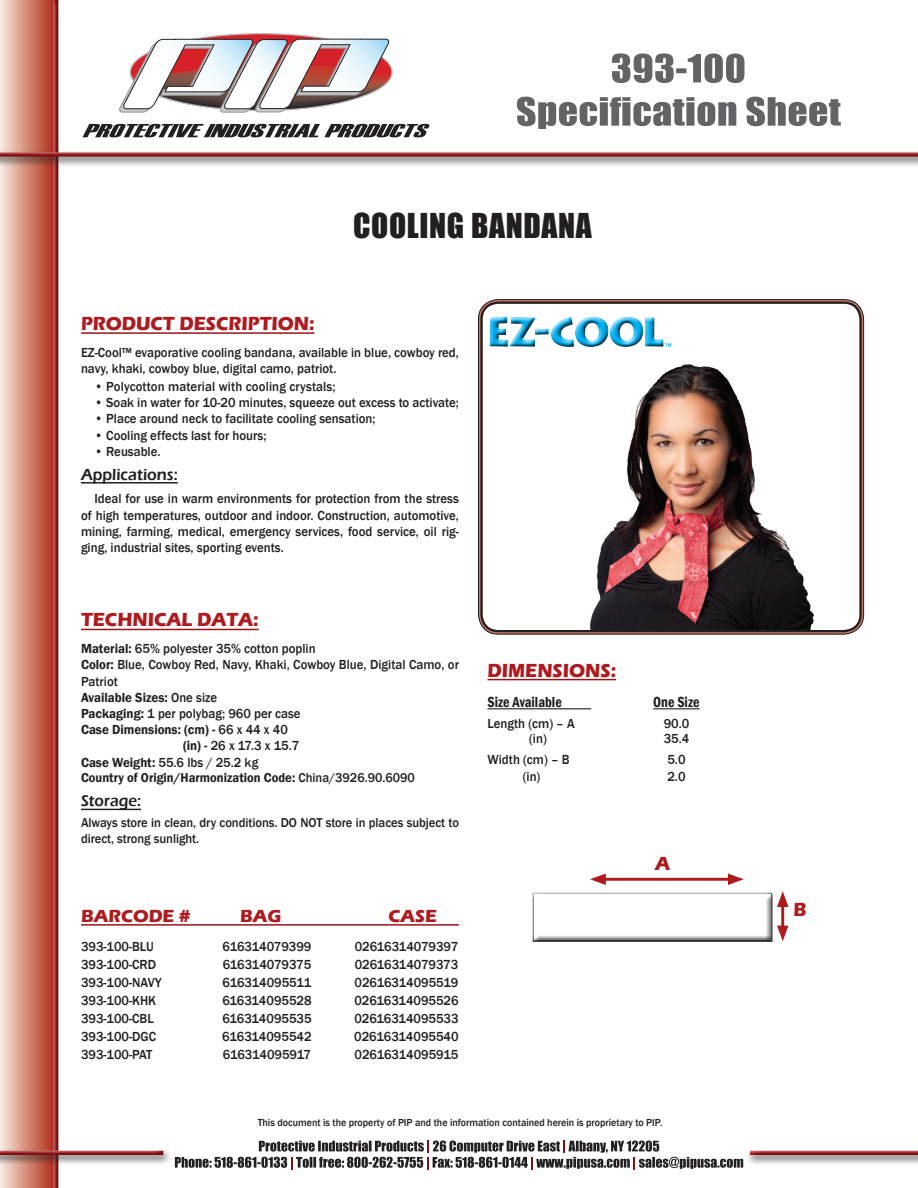
<style>
.page{position:relative;width:918px;height:1188px;background:#fff}
.page>*{position:absolute;margin:0;border:0;box-sizing:border-box;transform-origin:0 0}
.t1{font:31.5px "Impact";letter-spacing:.02em;color:#231f20}
.t2{font:700 19.5px "Eras ITC";color:#ae1a1e;scale:.95 1}
.t3{font:700 18px "Eras ITC";color:#ae1a1e}
.header_small{font:600 16.5px "Eras ITC";color:#231f20;scale:.95 1}
.header_small-2{font:600 16.2px "Eras ITC";color:#231f20;scale:.95 1}
.body_text{font:600 condensed 15px "Franklin Gothic";color:#231f20;scale:.95 1}
.body_text-2{font:500 13.5px/16.2px "Franklin Gothic";color:#231f20;scale:.95 1}
.body_text-3{font:600 13.5px "Franklin Gothic";color:#231f20;scale:.95 1}
.body_text-4{font:500 13.2px/15.9px "Franklin Gothic";letter-spacing:-.005em;color:#231f20;scale:.95 1}
.body_text-5{font:600 13.2px "Franklin Gothic";color:#231f20;scale:.95 1}
.body_text-6{font:500 10.5px "Franklin Gothic";color:#231f20;scale:.95 1}
.s1{font-weight:600}
.s2{font-weight:500}
</style>
<div class="page">
<div style="left:0;top:0;width:56px;height:1188px;background:linear-gradient(to right,#f8ecdc,#ae2a15)"></div>
<div style="left:53px;top:0;width:8px;height:1188px;background:#231f20;opacity:.75"></div>
<img style="left:590px;top:364px;width:224px;height:265px">
<div style="left:478px;top:299px;width:386px;height:335px;border:1px solid #231f20;border-radius:20px"></div>
<div style="left:480px;top:302px;width:382px;height:330px;border:2px solid #231f20;border-radius:17px"></div>
<div style="left:0;top:149px;width:918px;height:18px;background:#231f20;opacity:.75"></div>
<div style="left:0;top:152px;width:918px;height:7px;background:#231f20;opacity:.75"></div>
<hr style="left:81px;top:332px;width:234px;height:2px;background:#9c1418">
<hr style="left:81px;top:482px;width:97px;height:2px;background:#231f20">
<svg style="left:175px;top:1141px;width:568px;height:28px"></svg>
<hr style="left:81px;top:924px;width:378px;height:2px;background:#9c1418">
<hr style="left:81px;top:629px;width:178px;height:1px;background:#9c1418">
<hr style="left:81px;top:809px;width:60px;height:1px;background:#231f20">
<svg style="left:532px;top:891px;width:256px;height:51px"></svg>
<div style="left:0;top:1148px;width:171px;height:17px;background:#231f20;opacity:.75"></div>
<div style="left:0;top:1150px;width:165px;height:7px;background:#231f20;opacity:.75"></div>
<div style="left:745px;top:1148px;width:173px;height:17px;background:#231f20;opacity:.75"></div>
<div style="left:750px;top:1150px;width:168px;height:7px;background:#231f20;opacity:.75"></div>
<svg style="left:517px;top:97px;width:324px;height:32px"></svg>
<svg style="left:612px;top:53px;width:132px;height:30px"></svg>
<hr style="left:600px;top:878px;width:134px;height:3px;background:#ae1a1e">
<svg style="left:728px;top:874px;width:16px;height:11px"></svg>
<svg style="left:590px;top:874px;width:16px;height:11px"></svg>
<hr style="left:488px;top:679px;width:128px;height:1px;background:#9c1418">
<hr style="left:488px;top:708px;width:103px;height:1px;background:#231f20">
<hr style="left:653px;top:708px;width:47px;height:1px;background:#231f20">
<svg style="left:83px;top:124px;width:347px;height:13px"></svg>
<svg style="left:119px;top:34px;width:273px;height:79px"></svg>
<svg style="left:664px;top:343px;width:7px;height:4px"></svg>
<div style="left:487px;top:315px;width:177px;height:33px;background:#231f20;opacity:.75"></div>
<p class="t1" style="left:353px;top:201px;width:240px">COOLING BANDANA</p>
<p class="t2" style="left:81px;top:312px;width:247px">PRODUCT DESCRIPTION:</p>
<p class="body_text-2" style="left:81px;top:344px;width:399px">EZ-Cool™ evaporative cooling bandana, available in blue, cowboy red, navy, khaki, cowboy blue, digital camo, patriot.</p>
<p class="body_text-2" style="left:95px;top:379px;width:255px">• Polycotton material with cooling crystals;</p>
<p class="body_text-2" style="left:95px;top:395px;width:385px">• Soak in water for 10-20 minutes, squeeze out excess to activate;</p>
<p class="body_text-2" style="left:95px;top:411px;width:297px">• Place around neck to facilitate cooling sensation;</p>
<p class="body_text-2" style="left:95px;top:427px;width:183px">• Cooling effects last for hours;</p>
<p class="body_text-2" style="left:95px;top:443px;width:71px">• Reusable.</p>
<p class="header_small" style="left:81px;top:465px;width:103px">Applications:</p>
<p class="body_text-2" style="left:81px;top:491px;width:399px;text-align:justify;text-indent:14px">Ideal for use in warm environments for protection from the stress of high temperatures, outdoor and indoor. Construction, automotive, mining, farming, medical, emergency services, food service, oil rig&shy;ging, industrial sites, sporting events.</p>
<p class="t2" style="left:81px;top:609px;width:189px">TECHNICAL DATA:</p>
<p class="body_text-2" style="left:81px;top:641px;width:249px"><span class="s1">Material:</span> 65% polyester 35% cotton poplin</p>
<p class="body_text-2" style="left:81px;top:657px;width:399px"><span class="s1">Color:</span> Blue, Cowboy Red, Navy, Khaki, Cowboy Blue, Digital Camo, or<br>Patriot</p>
<p class="body_text-3" style="left:81px;top:689px;width:145px">Available Sizes: <span class="s2">One size</span></p>
<p class="body_text-2" style="left:81px;top:706px;width:233px"><span class="s1">Packaging:</span> 1 per polybag; 960 per case</p>
<p class="body_text-3" style="left:81px;top:721px;width:219px">Case Dimensions: (cm) - <span class="s2">66 x 44 x 40</span></p>
<p class="body_text-2" style="left:183px;top:738px;width:124px"><span class="s1">(in) -</span> 26 x 17.3 x 15.7</p>
<p class="body_text-2" style="left:81px;top:754px;width:188px"><span class="s1">Case Weight:</span> 55.6 lbs / 25.2 kg</p>
<p class="body_text-5" style="left:81px;top:770px;width:353px">Country of Origin/Harmonization Code: <span class="s2">China/3926.90.6090</span></p>
<p class="header_small-2" style="left:81px;top:792px;width:65px">Storage:</p>
<p class="body_text-4" style="left:81px;top:815px;width:399px">Always store in clean, dry conditions. DO NOT store in places subject to direct, strong sunlight.</p>
<p class="t3" style="left:81px;top:906px;width:111px">BARCODE #</p>
<p class="t3" style="left:240px;top:906px;width:43px">BAG</p>
<p class="t3" style="left:388px;top:906px;width:50px">CASE</p>
<p class="body_text-2" style="left:81px;top:938px;width:78px">393-100-BLU</p>
<p class="body_text-2" style="left:223px;top:938px;width:95px">616314079399</p>
<p class="body_text-2" style="left:355px;top:938px;width:110px">02616314079397</p>
<p class="body_text-2" style="left:81px;top:956px;width:81px">393-100-CRD</p>
<p class="body_text-2" style="left:223px;top:956px;width:95px">616314079375</p>
<p class="body_text-2" style="left:355px;top:956px;width:110px">02616314079373</p>
<p class="body_text-2" style="left:81px;top:974px;width:86px">393-100-NAVY</p>
<p class="body_text-2" style="left:223px;top:974px;width:95px">616314095511</p>
<p class="body_text-2" style="left:354px;top:974px;width:111px">02616314095519</p>
<p class="body_text-2" style="left:81px;top:992px;width:81px">393-100-KHK</p>
<p class="body_text-2" style="left:222px;top:992px;width:95px">616314095528</p>
<p class="body_text-2" style="left:354px;top:992px;width:111px">02616314095526</p>
<p class="body_text-2" style="left:81px;top:1010px;width:78px">393-100-CBL</p>
<p class="body_text-2" style="left:222px;top:1010px;width:95px">616314095535</p>
<p class="body_text-2" style="left:354px;top:1010px;width:111px">02616314095533</p>
<p class="body_text-2" style="left:81px;top:1028px;width:81px">393-100-DGC</p>
<p class="body_text-2" style="left:222px;top:1028px;width:96px">616314095542</p>
<p class="body_text-2" style="left:354px;top:1028px;width:111px">02616314095540</p>
<p class="body_text-2" style="left:81px;top:1046px;width:77px">393-100-PAT</p>
<p class="body_text-2" style="left:223px;top:1046px;width:94px">616314095917</p>
<p class="body_text-2" style="left:354px;top:1046px;width:111px">02616314095915</p>
<p class="t2" style="left:488px;top:659px;width:137px">DIMENSIONS:</p>
<p class="body_text" style="left:488px;top:692px;width:80px">Size Available</p>
<p class="body_text" style="left:653px;top:692px;width:50px">One Size</p>
<p class="body_text-2" style="left:488px;top:715px;width:93px">Length (cm) – A</p>
<p class="body_text-2" style="left:664px;top:715px;width:28px">90.0</p>
<p class="body_text-2" style="left:529px;top:731px;width:20px">(in)</p>
<p class="body_text-2" style="left:664px;top:731px;width:28px">35.4</p>
<p class="body_text-2" style="left:488px;top:752px;width:88px">Width (cm) – B</p>
<p class="body_text-2" style="left:667px;top:752px;width:21px">5.0</p>
<p class="body_text-2" style="left:523px;top:768px;width:20px">(in)</p>
<p class="body_text-2" style="left:667px;top:768px;width:21px">2.0</p>
<p class="t2" style="left:655px;top:852px;width:17px">A</p>
<p class="body_text-6" style="left:258px;top:1116px;width:427px">This document is the property of PIP and the information contained herein is proprietary to PIP.</p>
<p class="t2" style="left:793px;top:898px;width:15px">B</p>
</div>
